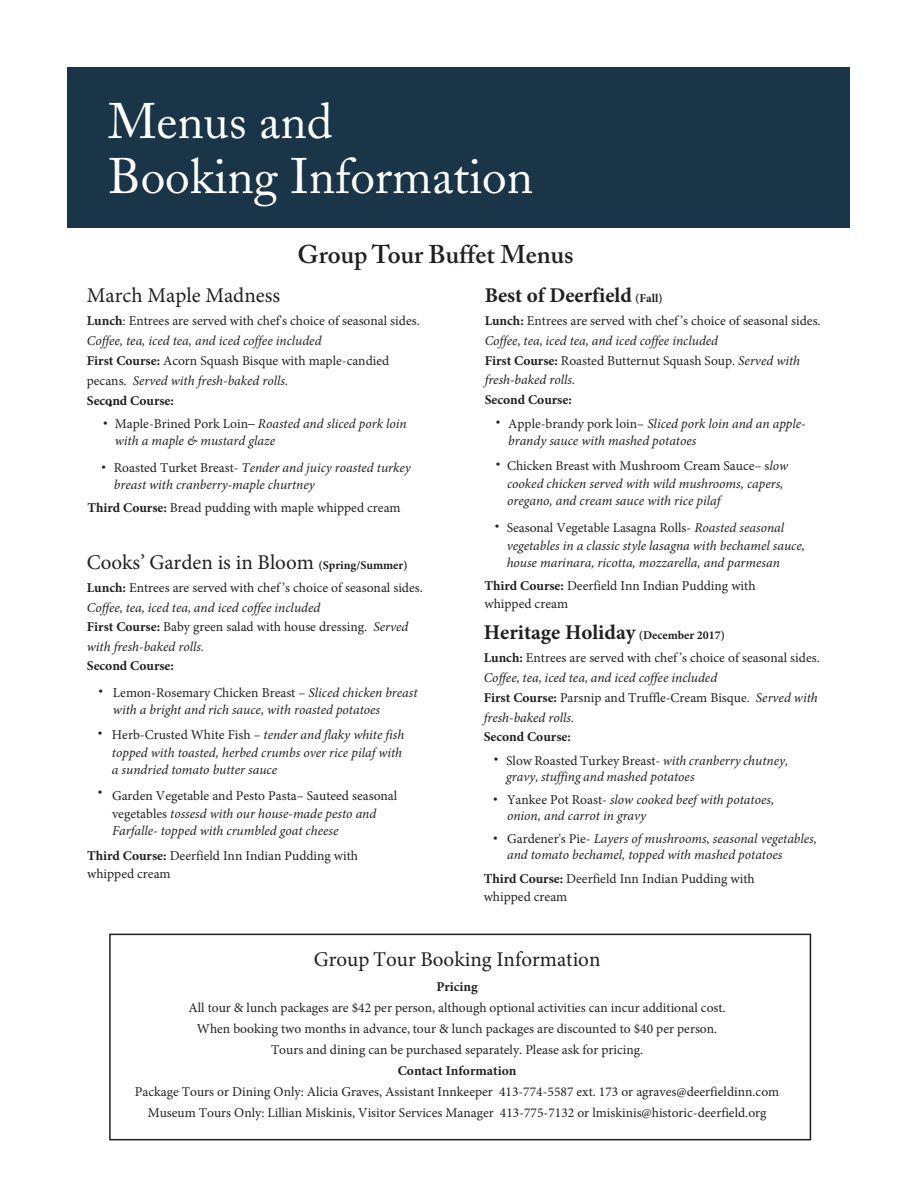
<style>
.page{position:relative;width:918px;height:1188px;background:#fff}
.page>*{position:absolute;margin:0;border:0;box-sizing:border-box;transform-origin:0 0}
.t1{font:49.5px/55.5px "Adobe Caslon";color:#fff}
.t2{font:600 25.5px "Adobe Caslon";color:#231f20}
.t3{font:21px "Minion Pro";color:#231f20}
.t4{font:700 21px "Minion Pro";color:#231f20}
.t5{font:13.5px/19.8px "Minion Pro";color:#231f20}
.t6{font:italic 13.5px/17.5px "Minion Pro";color:#231f20}
.t7{font:700 13.5px "Minion Pro";color:#231f20}
.t8{font:13.5px "Adobe Caslon";color:#231f20}
.s1{font-weight:700}
.s2{font-style:italic}
.s3{font-family:"Adobe Caslon";font-style:normal}
.s4{font-style:normal}
.s5{font-weight:700;font-size:12px}
.s6{font-size:12px}
</style>
<div class="page">
<div style="left:68px;top:68px;width:782px;height:160px;background:#1a3547"></div>
<div style="left:109px;top:934px;width:702px;height:206px;border:2px solid #231f20"></div>
<h1 class="t1" style="left:108px;top:94px;width:427px">Menus and<br>Booking Information</h1>
<h2 class="t2" style="left:298px;top:239px;width:278px">Group Tour Buffet Menus</h2>
<h3 class="t3" style="left:87px;top:281px;width:195px">March Maple Madness</h3>
<p class="t5" style="left:87px;top:311px;width:334px"><span class="s1">Lunch</span>: Entrees are served with chef's choice of seasonal sides.<br><span class="s2">Coffee, tea, iced tea, and iced coffee included<br></span><span class="s1">First Course:</span> Acorn Squash Bisque with maple-candied pecans. <span class="s2">Served with fresh-baked rolls.<br></span><span class="s1">Second Course:</span></p>
<p class="t8" style="left:108px;top:397px;width:6px">•</p>
<p class="t6" style="left:115px;top:416px;width:293px;line-height:16.5px;text-indent:-12px"><span class="s3">•</span> <span class="s4">Maple-Brined Pork Loin</span><span class="s3">–</span> Roasted and sliced pork loin with a maple &amp; mustard glaze</p>
<p class="t6" style="left:114px;top:460px;width:298px;line-height:16.5px;text-indent:-12px"><span class="s3">•</span> <span class="s4">Roasted Turket Breast</span>- Tender and juicy roasted turkey breast with cranberry-maple churtney</p>
<p class="t5" style="left:87px;top:497px;width:315px"><span class="s1">Third Course:</span> Bread pudding with maple whipped cream</p>
<h3 class="t3" style="left:87px;top:549px;width:322px">Cooks’ Garden is in Bloom <span class="s5">(Spring/Summer)</span></h3>
<p class="t5" style="left:87px;top:578px;width:338px"><span class="s1">Lunch:</span> Entrees are served with chef ’s choice of seasonal sides.<br><span class="s2">Coffee, tea, iced tea, and iced coffee included<br></span><span class="s1">First Course:</span> Baby green salad with house dressing. <span class="s2">Served with fresh-baked rolls.</span></p>
<p class="t7" style="left:87px;top:656px;width:89px">Second Course:</p>
<p class="t6" style="left:113px;top:684px;width:306px;line-height:17.1px;text-indent:-14px"><span class="s3">•</span> <span class="s4">Lemon-Rosemary Chicken Breast –</span> Sliced chicken breast with a bright and rich sauce, with roasted potatoes</p>
<p class="t6" style="left:112px;top:726px;width:294px;text-indent:-14px"><span class="s3">•</span> <span class="s4">Herb-Crusted White Fish</span> – tender and flaky white fish topped with toasted, herbed crumbs over rice pilaf with a sundried tomato butter sauce</p>
<p class="t6" style="left:112px;top:787px;width:287px;text-indent:-14px"><sup>•</sup> <span class="s4">Garden Vegetable and Pesto Pasta– Sauteed seasonal vegetables</span> tossesd with our house-made pesto and<br>Farfalle- topped with crumbled goat cheese</p>
<p class="t5" style="left:87px;top:846px;width:273px;line-height:18px"><span class="s1">Third Course:</span> Deerfield Inn Indian Pudding with whipped cream</p>
<h3 class="t4" style="left:485px;top:280px;width:179px">Best of Deerfield <span class="s6">(Fall)</span></h3>
<p class="t5" style="left:485px;top:311px;width:338px"><span class="s1">Lunch:</span> Entrees are served with chef ’s choice of seasonal sides.<br><span class="s2">Coffee, tea, iced tea, and iced coffee included<br></span><span class="s1">First Course:</span> Roasted Butternut Squash Soup. <span class="s2">Served with fresh-baked rolls.</span></p>
<p class="t7" style="left:485px;top:390px;width:89px">Second Course:</p>
<p class="t6" style="left:508px;top:415px;width:299px;line-height:17.1px;text-indent:-12px"><span class="s3">•</span> <span class="s4">Apple-brandy pork loin–</span> Sliced pork loin and an apple&shy;brandy sauce with mashed potatoes</p>
<p class="t6" style="left:507px;top:457px;width:283px;text-indent:-11px"><span class="s3">•</span> <span class="s4">Chicken Breast with Mushroom Cream Sauce– s</span>low cooked chicken served with wild mushrooms, capers, oregano, and cream sauce with rice pilaf</p>
<p class="t6" style="left:507px;top:519px;width:300px;text-indent:-12px"><span class="s3">•</span> <span class="s4">Seasonal Vegetable Lasagna Rolls-</span> Roasted seasonal vegetables in a classic style lasagna with bechamel sauce, house marinara, ricotta, mozzarella, and parmesan</p>
<p class="t5" style="left:484px;top:577px;width:273px;line-height:18px"><span class="s1">Third Course:</span> Deerfield Inn Indian Pudding with whipped cream</p>
<h3 class="t4" style="left:484px;top:618px;width:243px">Heritage Holiday <span class="s6">(December 2017)</span></h3>
<p class="t5" style="left:484px;top:648px;width:338px"><span class="s1">Lunch:</span> Entrees are served with chef ’s choice of seasonal sides.<br><span class="s2">Coffee, tea, iced tea, and iced coffee included<br></span><span class="s1">First Course:</span> Parsnip and Truffle-Cream Bisque. <span class="s2">Served with fresh-baked rolls.</span></p>
<p class="t5" style="left:506px;top:725px;width:284px;line-height:23.9px;text-indent:-22px"><span class="s1">Second Course:<br></span>Slow Roasted Turkey Breast- <span class="s2">with cranberry chutney,</span></p>
<p class="t6" style="left:506px;top:768px;width:190px">gravy, stuffing and mashed potatoes</p>
<p class="t8" style="left:494px;top:751px;width:6px">•</p>
<p class="t6" style="left:507px;top:791px;width:269px;line-height:16.2px"><span class="s4">Yankee Pot Roast-</span> slow cooked beef with potatoes, onion, and carrot in gravy</p>
<p class="t8" style="left:493px;top:791px;width:6px">•</p>
<p class="t6" style="left:507px;top:831px;width:311px;line-height:16.2px"><span class="s4">Gardener's Pie-</span> Layers of mushrooms, seasonal vegetables, and tomato bechamel, topped with mashed potatoes</p>
<p class="t8" style="left:493px;top:831px;width:6px">•</p>
<p class="t5" style="left:484px;top:870px;width:273px;line-height:18px"><span class="s1">Third Course:</span> Deerfield Inn Indian Pudding with whipped cream</p>
<h3 class="t3" style="left:314px;top:946px;width:288px">Group Tour Booking Information</h3>
<p class="t7" style="left:436px;top:977px;width:43px">Pricing</p>
<p class="t5" style="left:189px;top:997px;width:539px;line-height:21px;text-align:center">All tour &amp; lunch packages are $42 per person, although optional activities can incur additional cost.<br>When booking two months in advance, tour &amp; lunch packages are discounted to $40 per person.<br>Tours and dining can be purchased separately. Please ask for pricing.</p>
<p class="t7" style="left:398px;top:1061px;width:120px">Contact Information</p>
<p class="t5" style="left:135px;top:1081px;width:646px;line-height:21px;text-align:center">Package Tours or Dining Only: Alicia Graves, Assistant Innkeeper 413-774-5587 ext. 173 or agraves@deerfieldinn.com<br>Museum Tours Only: Lillian Miskinis, Visitor Services Manager 413-775-7132 or lmiskinis@historic-deerfield.org</p>
</div>
